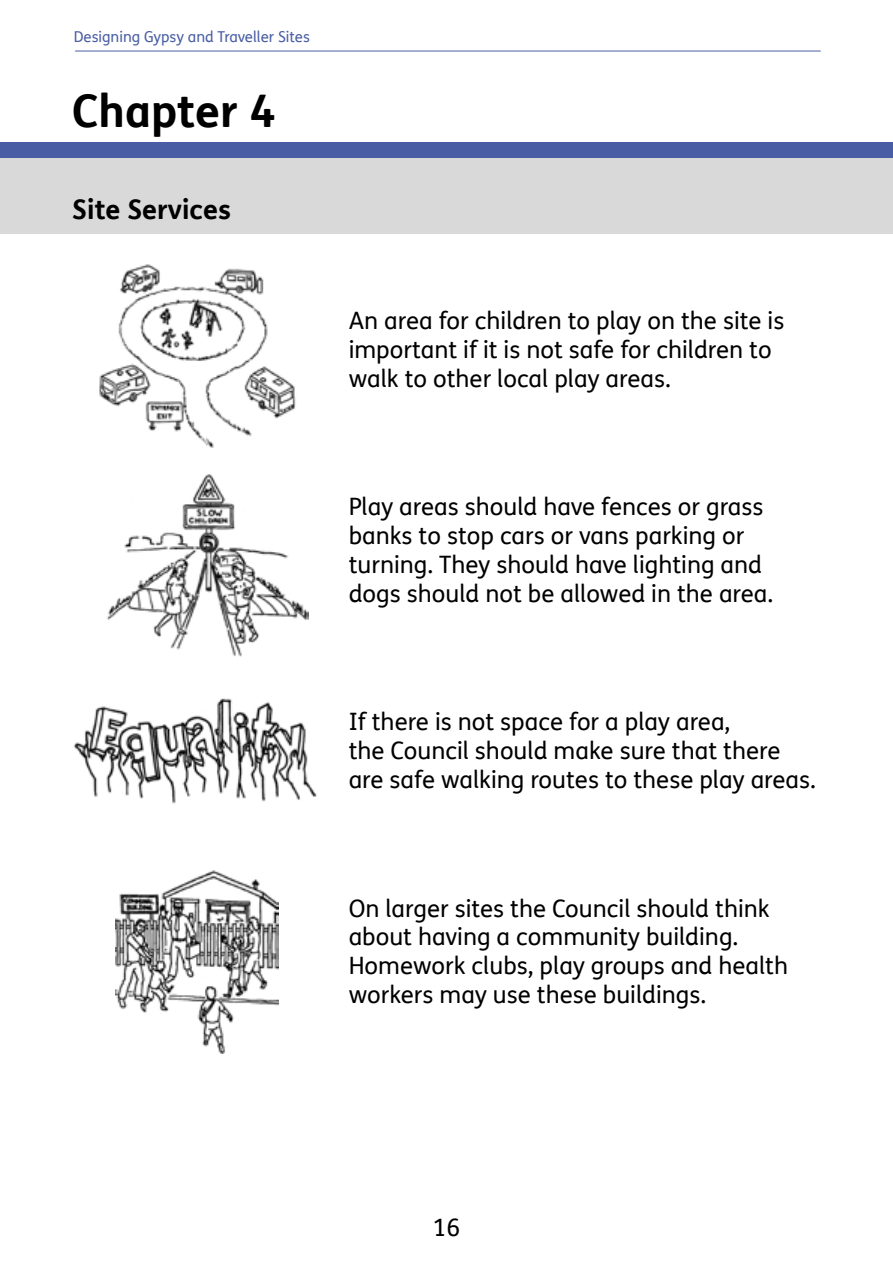
<style>
.page{position:relative;width:893px;height:1263px;background:#fff}
.page>*{position:absolute;margin:0;border:0;box-sizing:border-box;transform-origin:0 0}
.t1{font:700 45px "FS Me";color:#000}
.t2{font:700 27px "FS Me";color:#000}
.t3{font:24px/28.8px "FS Me";color:#000}
.t4{font:15px "FS Me";color:#495da4}
</style>
<div class="page">
<hr style="left:75px;top:51px;width:746px;height:1px;background:#495da4">
<div style="left:0;top:142px;width:893px;height:64px;background:#495da4"></div>
<div style="left:0;top:159px;width:893px;height:75px;background:#d9d9d9"></div>
<img style="left:99px;top:264px;width:197px;height:183px">
<img style="left:107px;top:474px;width:202px;height:183px">
<img style="left:73px;top:698px;width:244px;height:106px">
<img style="left:115px;top:870px;width:163px;height:183px">
<p class="t4" style="left:74px;top:26px;width:238px">Designing Gypsy and Traveller Sites</p>
<h1 class="t1" style="left:72px;top:77px;width:205px">Chapter 4</h1>
<p class="t2" style="left:72px;top:189px;width:160px">Site Services</p>
<p class="t3" style="left:349px;top:306px;width:437px">An area for children to play on the site is important if it is not safe for children to walk to other local play areas.</p>
<p class="t3" style="left:349px;top:492px;width:426px">Play areas should have fences or grass banks to stop cars or vans parking or turning. They should have lighting and dogs should not be allowed in the area.</p>
<p class="t3" style="left:349px;top:707px;width:469px">If there is not space for a play area,<br>the Council should make sure that there are safe walking routes to these play areas.</p>
<p class="t3" style="left:349px;top:893px;width:441px">On larger sites the Council should think about having a community building.<br>Homework clubs, play groups and health workers may use these buildings.</p>
<p class="t3" style="left:433px;top:1212px;width:29px">16</p>
</div>
